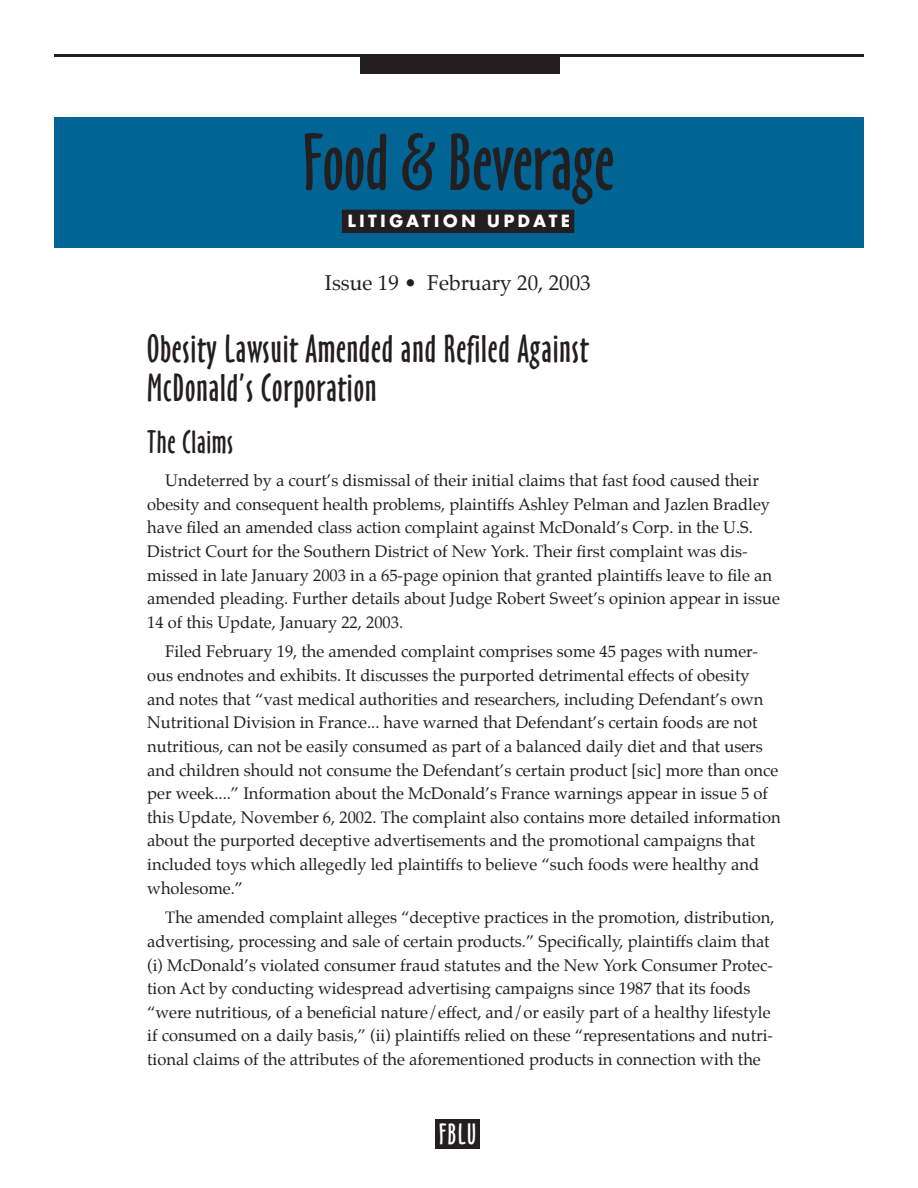
<style>
.page{position:relative;width:918px;height:1188px;background:#fff}
.page>*{position:absolute;margin:0;border:0;box-sizing:border-box;transform-origin:0 0}
.t1{font:74.1px "Oz Handicraft BT";color:#231f20}
.Section_Head{font:36px/39px "Oz Handicraft BT";letter-spacing:.025em;color:#231f20}
.Subheads{font:30px "Oz Handicraft BT";letter-spacing:.025em;color:#231f20}
.t2{font:27px "Oz Handicraft BT";color:#fff}
.t3{font:21px "Palatino";color:#231f20}
.t4{font:700 18.45px "Futura T";letter-spacing:.17em;color:#fff}
.Body_Copy{font:16.5px/23.7px "Palatino";color:#231f20}
</style>
<div class="page">
<div style="left:54px;top:117px;width:810px;height:131px;background:#006494"></div>
<div style="left:360px;top:54px;width:200px;height:20px;background:#231f20"></div>
<div style="left:342px;top:210px;width:232px;height:23px;background:#231f20"></div>
<hr style="left:54px;top:54px;width:810px;height:3px;background:#231f20">
<div style="left:435px;top:1119px;width:45px;height:29px;background:#231f20"></div>
<p class="t1" style="left:303px;top:120px;width:313px">Food &amp; Beverage</p>
<p class="t4" style="left:347px;top:209px;width:224px">LITIGATION UPDATE</p>
<p class="t3" style="left:325px;top:269px;width:267px">Issue 19 • February 20, 2003</p>
<p class="Section_Head" style="left:147px;top:330px;width:442px">Obesity Lawsuit Amended and Refiled Against<br>McDonald’s Corporation</p>
<p class="Subheads" style="left:147px;top:425px;width:88px">The Claims</p>
<p class="Body_Copy" style="left:147px;top:470px;width:634px;text-indent:18px">Undeterred by a court’s dismissal of their initial claims that fast food caused their obesity and consequent health problems, plaintiffs Ashley Pelman and Jazlen Bradley have filed an amended class action complaint against McDonald’s Corp. in the U.S.<br>District Court for the Southern District of New York. Their first complaint was dis&shy;missed in late January 2003 in a 65-page opinion that granted plaintiffs leave to file an amended pleading. Further details about Judge Robert Sweet’s opinion appear in issue 14 of this Update, January 22, 2003.</p>
<p class="Body_Copy" style="left:147px;top:641px;width:635px;text-indent:18px">Filed February 19, the amended complaint comprises some 45 pages with numer&shy;ous endnotes and exhibits. It discusses the purported detrimental effects of obesity and notes that “vast medical authorities and researchers, including Defendant’s own Nutritional Division in France... have warned that Defendant’s certain foods are not nutritious, can not be easily consumed as part of a balanced daily diet and that users and children should not consume the Defendant’s certain product [sic] more than once per week....” Information about the McDonald’s France warnings appear in issue 5 of this Update, November 6, 2002. The complaint also contains more detailed information about the purported deceptive advertisements and the promotional campaigns that included toys which allegedly led plaintiffs to believe “such foods were healthy and wholesome.”</p>
<p class="Body_Copy" style="left:147px;top:907px;width:629px;text-indent:18px">The amended complaint alleges “deceptive practices in the promotion, distribution, advertising, processing and sale of certain products.” Specifically, plaintiffs claim that (i) McDonald’s violated consumer fraud statutes and the New York Consumer Protec&shy;tion Act by conducting widespread advertising campaigns since 1987 that its foods “were nutritious, of a beneficial nature/effect, and/or easily part of a healthy lifestyle if consumed on a daily basis,” (ii) plaintiffs relied on these “representations and nutri&shy;tional claims of the attributes of the aforementioned products in connection with the</p>
<p class="t2" style="left:439px;top:1119px;width:39px">FBLU</p>
</div>
